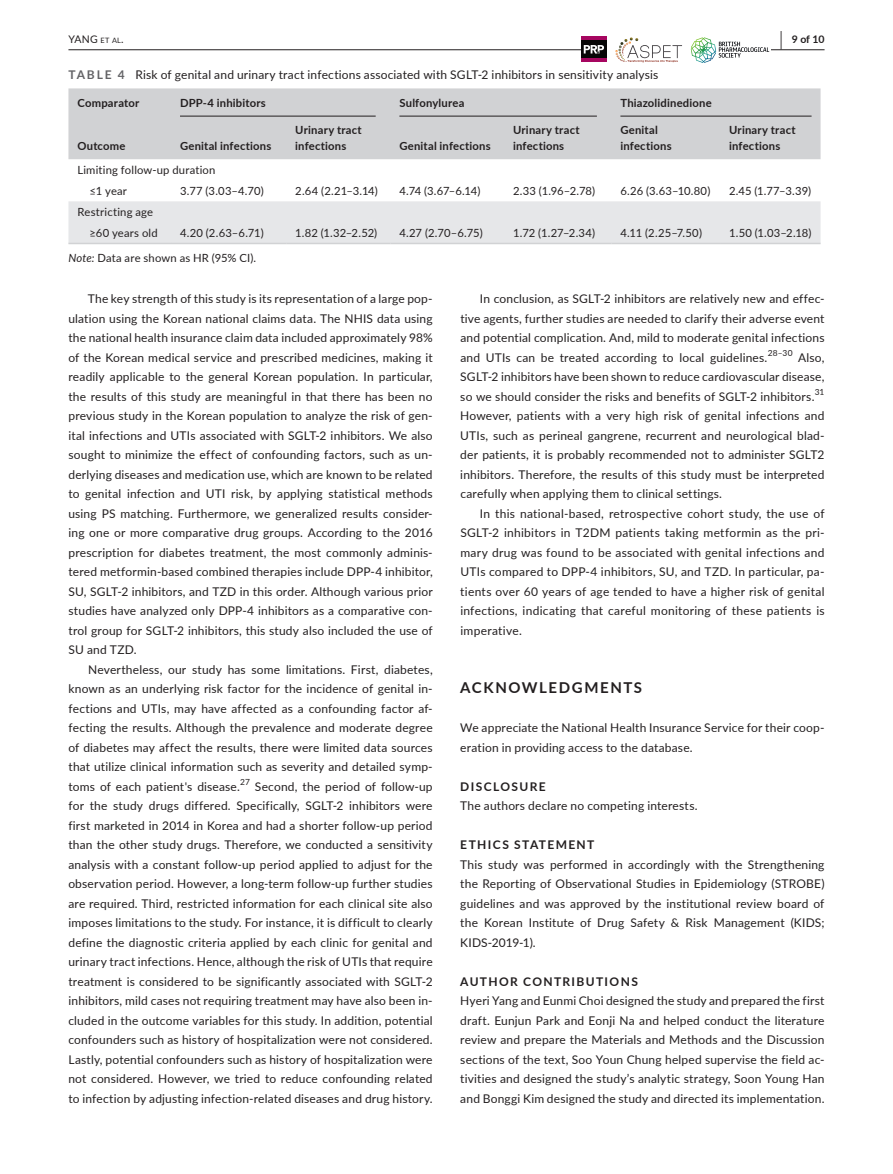
<style>
.page{position:relative;width:893px;height:1174px;background:#fff}
.page>*{position:absolute;margin:0;border:0;box-sizing:border-box;transform-origin:0 0}
.t1{font:700 15px "Lato";letter-spacing:.105em;color:#231f20}
.t2{font:12px/19.5px "Lato";letter-spacing:.015em;color:#231f20;text-align:justify}
.t3{font:700 12px "Lato";letter-spacing:.115em;color:#231f20}
.t4{font:11.25px/21px "Lato";letter-spacing:.015em;color:#231f20}
.t5{font:700 11.25px/15.8px "Lato";letter-spacing:.02em;color:#231f20}
.t6{font:10.5px "Lato";color:#231f20}
.t7{font:700 10.5px "Lato";color:#231f20}
.t8{font:8.4px "Lato";letter-spacing:.005em;color:#231f20}
.s1{font-size:7.35px}
.s2{font-size:19.5px}
.s3{font-weight:700;color:#636366}
.s4{font-style:italic}
</style>
<div class="page">
<hr style="left:68px;top:49px;width:756px;height:1px;background:#231f20">
<div style="left:581px;top:36px;width:189px;height:27px;background:#fff"></div>
<div style="left:581px;top:37px;width:26px;height:25px;background:#070606"></div>
<hr style="left:581px;top:37px;width:26px;height:3px;background:#a60660">
<hr style="left:581px;top:59px;width:26px;height:3px;background:#a60660">
<svg style="left:584px;top:45px;width:20px;height:9px"></svg>
<svg style="left:615px;top:37px;width:67px;height:25px"></svg>
<svg style="left:691px;top:37px;width:78px;height:26px"></svg>
<div style="left:68px;top:88px;width:753px;height:71px;background:#d1d2d4"></div>
<div style="left:68px;top:201px;width:753px;height:42px;background:#e6e7e9"></div>
<hr style="left:68px;top:243px;width:103px;height:1px;background:#d1d2d4">
<hr style="left:171px;top:243px;width:115px;height:1px;background:#d1d2d4">
<hr style="left:286px;top:243px;width:104px;height:1px;background:#d1d2d4">
<hr style="left:390px;top:243px;width:114px;height:1px;background:#d1d2d4">
<hr style="left:504px;top:243px;width:107px;height:1px;background:#d1d2d4">
<hr style="left:611px;top:243px;width:109px;height:1px;background:#d1d2d4">
<hr style="left:720px;top:243px;width:101px;height:1px;background:#d1d2d4">
<hr style="left:180px;top:116px;width:196px;height:1px;background:#231f20">
<hr style="left:399px;top:116px;width:198px;height:1px;background:#231f20">
<hr style="left:620px;top:116px;width:192px;height:1px;background:#231f20">
<p class="t6" style="left:68px;top:31px;width:57px">YANG <span class="s1">et al</span>.</p>
<p class="t7" style="left:780px;top:31px;width:46px"><span class="s2">|</span> 9 of 10</p>
<p class="t2" style="left:68px;top:64px;width:591px"><span class="s3">TABLE 4</span> Risk of genital and urinary tract infections associated with SGLT-2 inhibitors in sensitivity analysis</p>
<p class="t5" style="left:77px;top:94px;width:63px">Comparator</p>
<p class="t5" style="left:180px;top:94px;width:87px">DPP-4 inhibitors</p>
<p class="t5" style="left:399px;top:94px;width:67px">Sulfonylurea</p>
<p class="t5" style="left:620px;top:94px;width:93px">Thiazolidinedione</p>
<p class="t5" style="left:77px;top:137px;width:49px">Outcome</p>
<p class="t5" style="left:180px;top:137px;width:93px">Genital infections</p>
<p class="t5" style="left:295px;top:122px;width:68px">Urinary tract infections</p>
<p class="t5" style="left:513px;top:122px;width:68px">Urinary tract infections</p>
<p class="t5" style="left:620px;top:122px;width:53px">Genital infections</p>
<p class="t5" style="left:729px;top:122px;width:68px">Urinary tract infections</p>
<p class="t5" style="left:399px;top:137px;width:93px">Genital infections</p>
<p class="t4" style="left:89px;top:159px;width:127px;text-indent:-12px">Limiting follow-up duration ≤1 year</p>
<p class="t4" style="left:180px;top:180px;width:85px">3.77 (3.03–4.70)</p>
<p class="t4" style="left:295px;top:180px;width:84px">2.64 (2.21–3.14)</p>
<p class="t4" style="left:399px;top:180px;width:82px">4.74 (3.67–6.14)</p>
<p class="t4" style="left:513px;top:180px;width:84px">2.33 (1.96–2.78)</p>
<p class="t4" style="left:620px;top:180px;width:91px">6.26 (3.63–10.80)</p>
<p class="t4" style="left:729px;top:180px;width:84px">2.45 (1.77–3.39)</p>
<p class="t4" style="left:89px;top:201px;width:70px;text-indent:-12px">Restricting age ≥60 years old</p>
<p class="t4" style="left:180px;top:222px;width:85px">4.20 (2.63–6.71)</p>
<p class="t4" style="left:295px;top:222px;width:84px">1.82 (1.32–2.52)</p>
<p class="t4" style="left:399px;top:222px;width:85px">4.27 (2.70–6.75)</p>
<p class="t4" style="left:513px;top:222px;width:83px">1.72 (1.27–2.34)</p>
<p class="t4" style="left:620px;top:222px;width:83px">4.11 (2.25–7.50)</p>
<p class="t4" style="left:729px;top:222px;width:84px">1.50 (1.03–2.18)</p>
<p class="t4" style="left:68px;top:247px;width:189px"><span class="s4">Note:</span> Data are shown as HR (95% CI).</p>
<p class="t2" style="left:68px;top:288px;width:366px;text-indent:19px">The key strength of this study is its representation of a large pop&shy;ulation using the Korean national claims data. The NHIS data using the national health insurance claim data included approximately 98% of the Korean medical service and prescribed medicines, making it readily applicable to the general Korean population. In particular, the results of this study are meaningful in that there has been no previous study in the Korean population to analyze the risk of gen&shy;ital infections and UTIs associated with SGLT-2 inhibitors. We also sought to minimize the effect of confounding factors, such as un&shy;derlying diseases and medication use, which are known to be related to genital infection and UTI risk, by applying statistical methods using PS matching. Furthermore, we generalized results consider&shy;ing one or more comparative drug groups. According to the 2016 prescription for diabetes treatment, the most commonly adminis&shy;tered metformin-based combined therapies include DPP-4 inhibitor, SU, SGLT-2 inhibitors, and TZD in this order. Although various prior studies have analyzed only DPP-4 inhibitors as a comparative con&shy;trol group for SGLT-2 inhibitors, this study also included the use of SU and TZD.</p>
<p class="t2" style="left:68px;top:659px;width:366px;text-indent:20px">Nevertheless, our study has some limitations. First, diabetes, known as an underlying risk factor for the incidence of genital in&shy;fections and UTIs, may have affected as a confounding factor af&shy;fecting the results. Although the prevalence and moderate degree of diabetes may affect the results, there were limited data sources that utilize clinical information such as severity and detailed symp&shy;toms of each patient's disease.</p>
<p class="t8" style="left:240px;top:776px;width:11px">27</p>
<p class="t2" style="left:68px;top:776px;width:366px;text-indent:187px">Second, the period of follow-up for the study drugs differed. Specifically, SGLT-2 inhibitors were first marketed in 2014 in Korea and had a shorter follow-up period than the other study drugs. Therefore, we conducted a sensitivity analysis with a constant follow-up period applied to adjust for the observation period. However, a long-term follow-up further studies are required. Third, restricted information for each clinical site also imposes limitations to the study. For instance, it is difficult to clearly define the diagnostic criteria applied by each clinic for genital and urinary tract infections. Hence, although the risk of UTIs that require treatment is considered to be significantly associated with SGLT-2 inhibitors, mild cases not requiring treatment may have also been in&shy;cluded in the outcome variables for this study. In addition, potential confounders such as history of hospitalization were not considered.<br>Lastly, potential confounders such as history of hospitalization were not considered. However, we tried to reduce confounding related to infection by adjusting infection-related diseases and drug history.</p>
<p class="t2" style="left:460px;top:288px;width:366px;text-indent:19px">In conclusion, as SGLT-2 inhibitors are relatively new and effec&shy;tive agents, further studies are needed to clarify their adverse event and potential complication. And, mild to moderate genital infections and UTIs can be treated according to local guidelines.</p>
<p class="t8" style="left:768px;top:347px;width:26px">28–30</p>
<p class="t2" style="left:460px;top:347px;width:366px;text-indent:338px">Also, SGLT-2 inhibitors have been shown to reduce cardiovascular disease, so we should consider the risks and benefits of SGLT-2 inhibitors.</p>
<p class="t8" style="left:815px;top:386px;width:11px">31</p>
<p class="t2" style="left:460px;top:405px;width:366px">However, patients with a very high risk of genital infections and UTIs, such as perineal gangrene, recurrent and neurological blad&shy;der patients, it is probably recommended not to administer SGLT2 inhibitors. Therefore, the results of this study must be interpreted carefully when applying them to clinical settings.</p>
<p class="t2" style="left:460px;top:503px;width:366px;text-indent:20px">In this national-based, retrospective cohort study, the use of SGLT-2 inhibitors in T2DM patients taking metformin as the pri&shy;mary drug was found to be associated with genital infections and UTIs compared to DPP-4 inhibitors, SU, and TZD. In particular, pa&shy;tients over 60 years of age tended to have a higher risk of genital infections, indicating that careful monitoring of these patients is imperative.</p>
<p class="t1" style="left:460px;top:677px;width:183px">ACKNOWLEDGMENTS</p>
<p class="t2" style="left:460px;top:717px;width:366px">We appreciate the National Health Insurance Service for their coop&shy;eration in providing access to the database.</p>
<p class="t3" style="left:460px;top:777px;width:87px">DISCLOSURE</p>
<p class="t2" style="left:460px;top:795px;width:239px">The authors declare no competing interests.</p>
<p class="t3" style="left:460px;top:836px;width:136px">ETHICS STATEMENT</p>
<p class="t2" style="left:460px;top:854px;width:366px">This study was performed in accordingly with the Strengthening the Reporting of Observational Studies in Epidemiology (STROBE) guidelines and was approved by the institutional review board of the Korean Institute of Drug Safety &amp; Risk Management (KIDS; KIDS-2019-1).</p>
<p class="t3" style="left:460px;top:972px;width:179px">AUTHOR CONTRIBUTIONS</p>
<p class="t2" style="left:460px;top:990px;width:366px">Hyeri Yang and Eunmi Choi designed the study and prepared the first draft. Eunjun Park and Eonji Na and helped conduct the literature review and prepare the Materials and Methods and the Discussion sections of the text, Soo Youn Chung helped supervise the field ac&shy;tivities and designed the study’s analytic strategy, Soon Young Han and Bonggi Kim designed the study and directed its implementation.</p>
</div>
